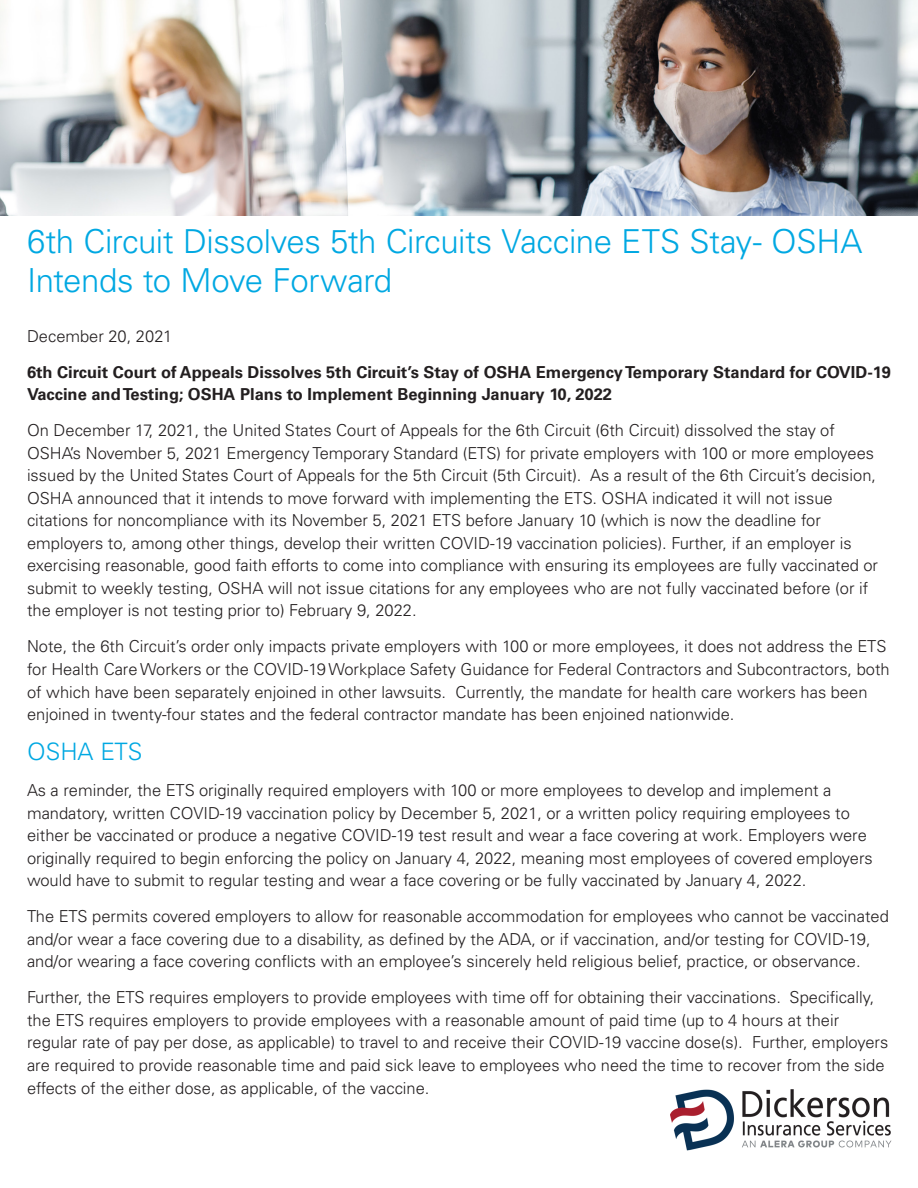
<style>
.page{position:relative;width:918px;height:1188px;background:#fff}
.page>*{position:absolute;margin:0;border:0;box-sizing:border-box;transform-origin:0 0}
.Title_Font{font:300 33px/39px "Univers LT Pro 45";letter-spacing:-.015em;color:#00a8e2}
.Header_Two{font:300 24px "Univers LT Pro 45";color:#00a8e2}
.Standard_Body_Copy{font:300 16.5px/22.5px "Univers LT Pro 45";color:#231f20}
.Standard_Body_Copy-2{font:700 16.5px/22.5px "Univers LT Pro 65";color:#231f20}
.Body_Copy{font:300 16.5px "Univers LT Pro 45";color:#231f20}
</style>
<div class="page">
<img style="left:0;top:0;width:918px;height:216px">
<img style="left:670px;top:1089px;width:221px;height:62px">
<p class="Title_Font" style="left:27px;top:221px;width:837px">6th Circuit Dissolves 5th Circuits Vaccine ETS Stay- OSHA<br>Intends to Move Forward</p>
<p class="Body_Copy" style="left:27px;top:325px;width:147px">December 20, 2021</p>
<p class="Standard_Body_Copy-2" style="left:27px;top:360px;width:865px">6th Circuit Court of Appeals Dissolves 5th Circuit’s Stay of OSHA Emergency Temporary Standard for COVID-19<br>Vaccine and Testing; OSHA Plans to Implement Beginning January 10, 2022</p>
<p class="Standard_Body_Copy" style="left:27px;top:419px;width:853px">On December 17, 2021, the United States Court of Appeals for the 6th Circuit (6th Circuit) dissolved the stay of OSHA’s November 5, 2021 Emergency Temporary Standard (ETS) for private employers with 100 or more employees issued by the United States Court of Appeals for the 5th Circuit (5th Circuit). As a result of the 6th Circuit’s decision, OSHA announced that it intends to move forward with implementing the ETS. OSHA indicated it will not issue citations for noncompliance with its November 5, 2021 ETS before January 10 (which is now the deadline for employers to, among other things, develop their written COVID-19 vaccination policies). Further, if an employer is exercising reasonable, good faith efforts to come into compliance with ensuring its employees are fully vaccinated or submit to weekly testing, OSHA will not issue citations for any employees who are not fully vaccinated before (or if the employer is not testing prior to) February 9, 2022.</p>
<p class="Standard_Body_Copy" style="left:27px;top:635px;width:864px">Note, the 6th Circuit’s order only impacts private employers with 100 or more employees, it does not address the ETS for Health Care Workers or the COVID-19 Workplace Safety Guidance for Federal Contractors and Subcontractors, both of which have been separately enjoined in other lawsuits. Currently, the mandate for health care workers has been enjoined in twenty-four states and the federal contractor mandate has been enjoined nationwide.</p>
<p class="Header_Two" style="left:27px;top:736px;width:117px">OSHA ETS</p>
<p class="Standard_Body_Copy" style="left:27px;top:779px;width:847px">As a reminder, the ETS originally required employers with 100 or more employees to develop and implement a mandatory, written COVID-19 vaccination policy by December 5, 2021, or a written policy requiring employees to either be vaccinated or produce a negative COVID-19 test result and wear a face covering at work. Employers were originally required to begin enforcing the policy on January 4, 2022, meaning most employees of covered employers would have to submit to regular testing and wear a face covering or be fully vaccinated by January 4, 2022.</p>
<p class="Standard_Body_Copy" style="left:27px;top:905px;width:863px">The ETS permits covered employers to allow for reasonable accommodation for employees who cannot be vaccinated and/or wear a face covering due to a disability, as defined by the ADA, or if vaccination, and/or testing for COVID-19, and/or wearing a face covering conflicts with an employee’s sincerely held religious belief, practice, or observance.</p>
<p class="Standard_Body_Copy" style="left:27px;top:986px;width:863px">Further, the ETS requires employers to provide employees with time off for obtaining their vaccinations. Specifically, the ETS requires employers to provide employees with a reasonable amount of paid time (up to 4 hours at their regular rate of pay per dose, as applicable) to travel to and receive their COVID-19 vaccine dose(s). Further, employers are required to provide reasonable time and paid sick leave to employees who need the time to recover from the side effects of the either dose, as applicable, of the vaccine.</p>
</div>
